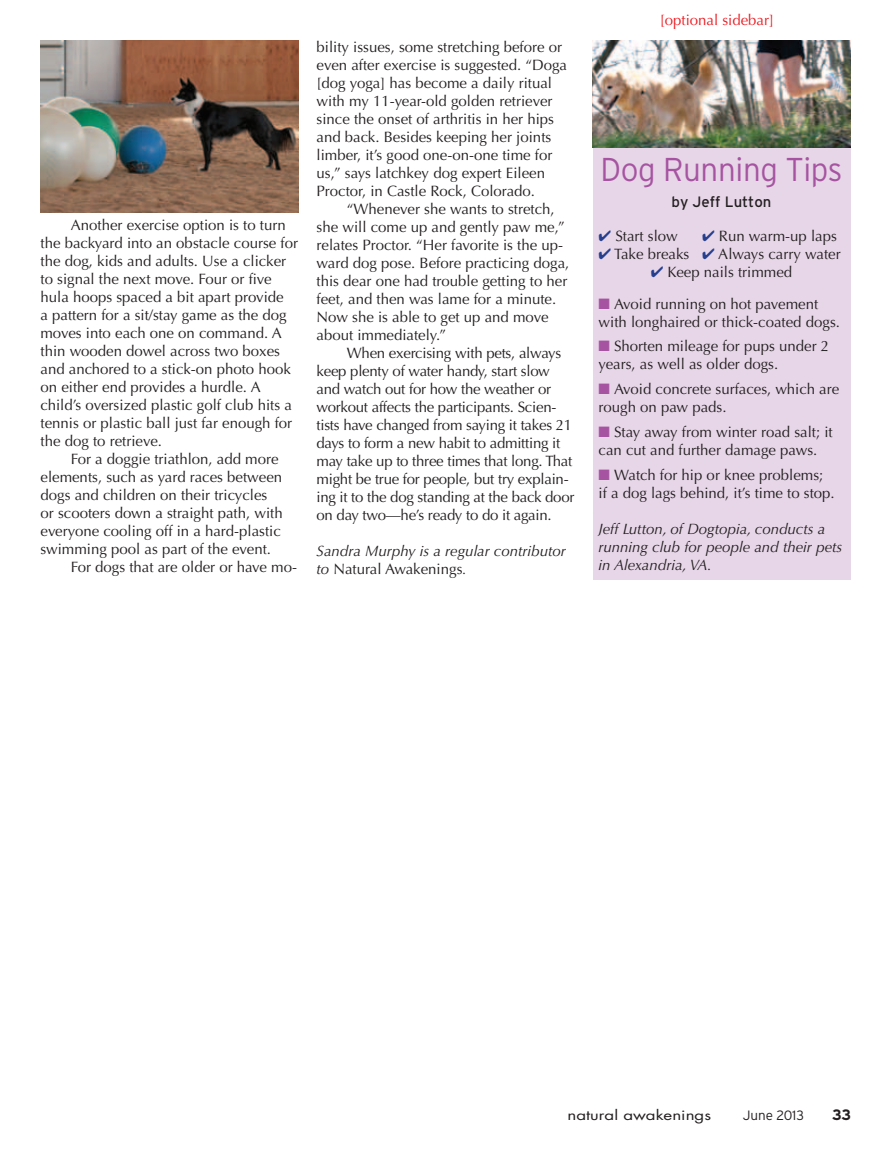
<style>
.page{position:relative;width:891px;height:1161px;background:#fff}
.page>*{position:absolute;margin:0;border:0;box-sizing:border-box;transform-origin:0 0}
.t1{font:300 33px "Interstate";letter-spacing:-.01em;color:#a654a1;scale:.95 1}
.t2{font:15px/18px "Optima";color:#231f20}
.t3{font:italic 15px/18px "Optima";color:#231f20}
.t4{font:15px "Optima";color:#ee1d23}
.t5{font:15px "Interstate";color:#231f20}
.t6{font:700 15px "Interstate";color:#231f20}
.t7{font:13.5px "Futura Std";color:#231f20;scale:1.25 1}
.t8{font:300 13.5px "Interstate";letter-spacing:-.005em;color:#231f20}
.s1{font-style:normal}
.s2{color:#253f8e}
.s3{color:#a654a1}
</style>
<div class="page">
<div style="left:593px;top:40px;width:257px;height:540px;background:#e7d6e8"></div>
<img style="left:593px;top:40px;width:257px;height:108px">
<img style="left:40px;top:40px;width:258px;height:172px">
<p class="t2" style="left:40px;top:216px;width:259px;text-indent:30px">Another exercise option is to turn the backyard into an obstacle course for the dog, kids and adults. Use a clicker to signal the next move. Four or five hula hoops spaced a bit apart provide<br>a pattern for a sit/stay game as the dog moves into each one on command. A thin wooden dowel across two boxes and anchored to a stick-on photo hook on either end provides a hurdle. A child’s oversized plastic golf club hits a tennis or plastic ball just far enough for the dog to retrieve.</p>
<p class="t2" style="left:71px;top:450px;width:209px">For a doggie triathlon, add more</p>
<p class="t2" style="left:40px;top:468px;width:243px">elements, such as yard races between</p>
<p class="t2" style="left:40px;top:486px;width:228px">dogs and children on their tricycles</p>
<p class="t2" style="left:40px;top:504px;width:244px">or scooters down a straight path, with</p>
<p class="t2" style="left:40px;top:522px;width:242px">everyone cooling off in a hard-plastic</p>
<p class="t2" style="left:40px;top:540px;width:232px">swimming pool as part of the event.</p>
<p class="t2" style="left:71px;top:558px;width:228px">For dogs that are older or have mo-</p>
<p class="t2" style="left:317px;top:38px;width:252px">bility issues, some stretching before or even after exercise is suggested. “Doga [dog yoga] has become a daily ritual with my 11-year-old golden retriever since the onset of arthritis in her hips and back. Besides keeping her joints limber, it’s good one-on-one time for us,” says latchkey dog expert Eileen Proctor, in Castle Rock, Colorado.</p>
<p class="t2" style="left:317px;top:200px;width:254px;text-indent:30px">“Whenever she wants to stretch, she will come up and gently paw me,” relates Proctor. “Her favorite is the up&shy;ward dog pose. Before practicing doga, this dear one had trouble getting to her feet, and then was lame for a minute.<br>Now she is able to get up and move about immediately.”</p>
<p class="t2" style="left:317px;top:344px;width:259px;text-indent:30px">When exercising with pets, always keep plenty of water handy, start slow and watch out for how the weather or workout affects the participants. Scien&shy;tists have changed from saying it takes 21 days to form a new habit to admitting it may take up to three times that long. That might be true for people, but try explain&shy;ing it to the dog standing at the back door on day two—he’s ready to do it again.</p>
<p class="t3" style="left:317px;top:542px;width:251px">Sandra Murphy is a regular contributor to <span class="s1">Natural Awakenings</span>.</p>
<p class="t4" style="left:660px;top:11px;width:116px">[optional sidebar]</p>
<h1 class="t1" style="left:600px;top:150px;width:256px">Dog Running Tips</h1>
<p class="t5" style="left:672px;top:194px;width:101px">by Jeff Lutton</p>
<p class="t2" style="left:599px;top:227px;width:81px"><span class="s2">✔</span> Start slow</p>
<p class="t2" style="left:702px;top:227px;width:136px"><span class="s2">✔</span> Run warm-up laps</p>
<p class="t2" style="left:599px;top:245px;width:244px"><span class="s2">✔</span> Take breaks <span class="s2">✔</span> Always carry water</p>
<p class="t2" style="left:651px;top:263px;width:143px"><span class="s2">✔</span> Keep nails trimmed</p>
<p class="t2" style="left:599px;top:295px;width:243px"><span class="s3">■</span> Avoid running on hot pavement with longhaired or thick-coated dogs.</p>
<p class="t2" style="left:599px;top:338px;width:232px"><span class="s3">■</span> Shorten mileage for pups under 2 years, as well as older dogs.</p>
<p class="t2" style="left:599px;top:380px;width:242px"><span class="s3">■</span> Avoid concrete surfaces, which are rough on paw pads.</p>
<p class="t2" style="left:599px;top:423px;width:236px"><span class="s3">■</span> Stay away from winter road salt; it can cut and further damage paws.</p>
<p class="t2" style="left:599px;top:466px;width:238px"><span class="s3">■</span> Watch for hip or knee problems; if a dog lags behind, it’s time to stop.</p>
<p class="t3" style="left:599px;top:520px;width:245px">Jeff Lutton, of Dogtopia, conducts a running club for people and their pets in Alexandria, VA.</p>
<p class="t7" style="left:568px;top:1106px;width:116px">natural awakenings</p>
<p class="t8" style="left:743px;top:1108px;width:63px">June 2013</p>
<p class="t6" style="left:832px;top:1106px;width:21px">33</p>
</div>
